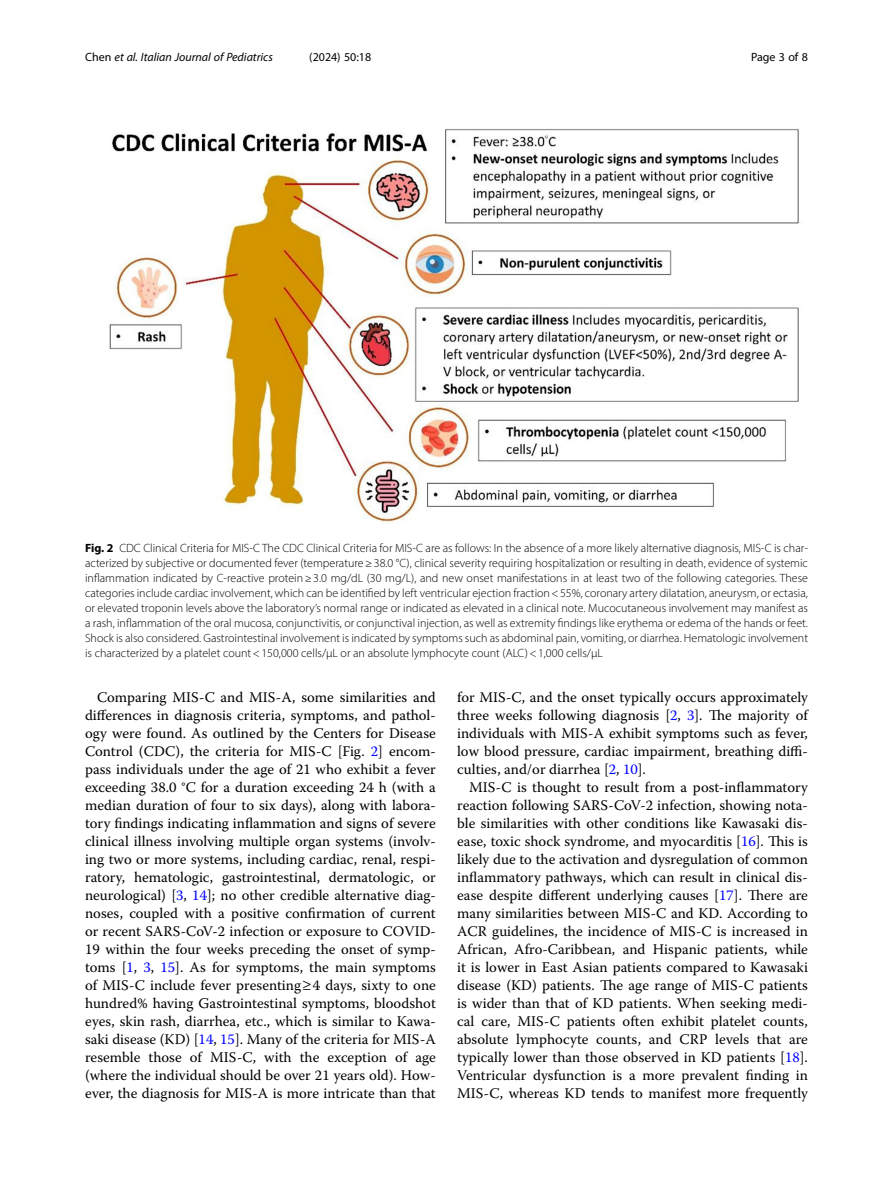
<style>
.page{position:relative;width:893px;height:1191px;background:#fff}
.page>*{position:absolute;margin:0;border:0;box-sizing:border-box;transform-origin:0 0}
.Body_Text_Indent{font:14.7px/18px "Warnock Pro";color:#000;text-align:justify}
.Figure_Caption{font:300 12px/15px "Myriad Pro";color:#000;text-align:justify}
.t1{font:italic 12px "Myriad Pro";color:#000}
.t2{font:12px "Myriad Pro";color:#000}
.s1{font-style:normal}
.s2{font-weight:700}
.s3{color:#00f}
</style>
<div class="page">
<img style="left:85px;top:126px;width:714px;height:397px">
<p class="t1" style="left:85px;top:50px;width:189px"><span class="s1">Chen</span> et al. Italian Journal of Pediatrics</p>
<p class="t2" style="left:309px;top:50px;width:63px">(2024) 50:18</p>
<p class="t2" style="left:751px;top:50px;width:58px">Page 3 of 8</p>
<p class="Figure_Caption" style="left:85px;top:540px;width:724px"><span class="s2">Fig. 2</span> CDC Clinical Criteria for MIS-C The CDC Clinical Criteria for MIS-C are as follows: In the absence of a more likely alternative diagnosis, MIS-C is char&shy;acterized by subjective or documented fever (temperature≥38.0 °C), clinical severity requiring hospitalization or resulting in death, evidence of systemic inflammation indicated by C-reactive protein≥3.0 mg/dL (30 mg/L), and new onset manifestations in at least two of the following categories. These categories include cardiac involvement, which can be identified by left ventricular ejection fraction&lt;55%, coronary artery dilatation, aneurysm, or ectasia, or elevated troponin levels above the laboratory’s normal range or indicated as elevated in a clinical note. Mucocutaneous involvement may manifest as a rash, inflammation of the oral mucosa, conjunctivitis, or conjunctival injection, as well as extremity findings like erythema or edema of the hands or feet.<br>Shock is also considered. Gastrointestinal involvement is indicated by symptoms such as abdominal pain, vomiting, or diarrhea. Hematologic involvement is characterized by a platelet count&lt;150,000 cells/µL or an absolute lymphocyte count (ALC)&lt;1,000 cells/µL</p>
<p class="Body_Text_Indent" style="left:85px;top:688px;width:352px;text-indent:12px">Comparing MIS-C and MIS-A, some similarities and differences in diagnosis criteria, symptoms, and pathol&shy;ogy were found. As outlined by the Centers for Disease Control (CDC), the criteria for MIS-C [Fig. <span class="s3">2</span>] encom&shy;pass individuals under the age of 21 who exhibit a fever exceeding 38.0 °C for a duration exceeding 24 h (with a median duration of four to six days), along with labora&shy;tory findings indicating inflammation and signs of severe clinical illness involving multiple organ systems (involv&shy;ing two or more systems, including cardiac, renal, respi&shy;ratory, hematologic, gastrointestinal, dermatologic, or neurological) [<span class="s3">3</span>, <span class="s3">14</span>]; no other credible alternative diag&shy;noses, coupled with a positive confirmation of current or recent SARS-CoV-2 infection or exposure to COVID-19 within the four weeks preceding the onset of symp&shy;toms [<span class="s3">1</span>, <span class="s3">3</span>, <span class="s3">15</span>]. As for symptoms, the main symptoms of MIS-C include fever presenting≥4 days, sixty to one hundred% having Gastrointestinal symptoms, bloodshot eyes, skin rash, diarrhea, etc., which is similar to Kawa&shy;saki disease (KD) [<span class="s3">14</span>, <span class="s3">15</span>]. Many of the criteria for MIS-A resemble those of MIS-C, with the exception of age (where the individual should be over 21 years old). How&shy;ever, the diagnosis for MIS-A is more intricate than that</p>
<p class="Body_Text_Indent" style="left:457px;top:688px;width:352px">for MIS-C, and the onset typically occurs approximately three weeks following diagnosis [<span class="s3">2</span>, <span class="s3">3</span>]. The majority of individuals with MIS-A exhibit symptoms such as fever, low blood pressure, cardiac impairment, breathing diffi&shy;culties, and/or diarrhea [<span class="s3">2</span>, <span class="s3">10</span>].</p>
<p class="Body_Text_Indent" style="left:457px;top:778px;width:352px;text-indent:12px">MIS-C is thought to result from a post-inflammatory reaction following SARS-CoV-2 infection, showing nota&shy;ble similarities with other conditions like Kawasaki dis&shy;ease, toxic shock syndrome, and myocarditis [<span class="s3">16</span>]. This is likely due to the activation and dysregulation of common inflammatory pathways, which can result in clinical dis&shy;ease despite different underlying causes [<span class="s3">17</span>]. There are many similarities between MIS-C and KD. According to ACR guidelines, the incidence of MIS-C is increased in African, Afro-Caribbean, and Hispanic patients, while it is lower in East Asian patients compared to Kawasaki disease (KD) patients. The age range of MIS-C patients is wider than that of KD patients. When seeking medi&shy;cal care, MIS-C patients often exhibit platelet counts, absolute lymphocyte counts, and CRP levels that are typically lower than those observed in KD patients [<span class="s3">18</span>].<br>Ventricular dysfunction is a more prevalent finding in MIS-C, whereas KD tends to manifest more frequently</p>
</div>
